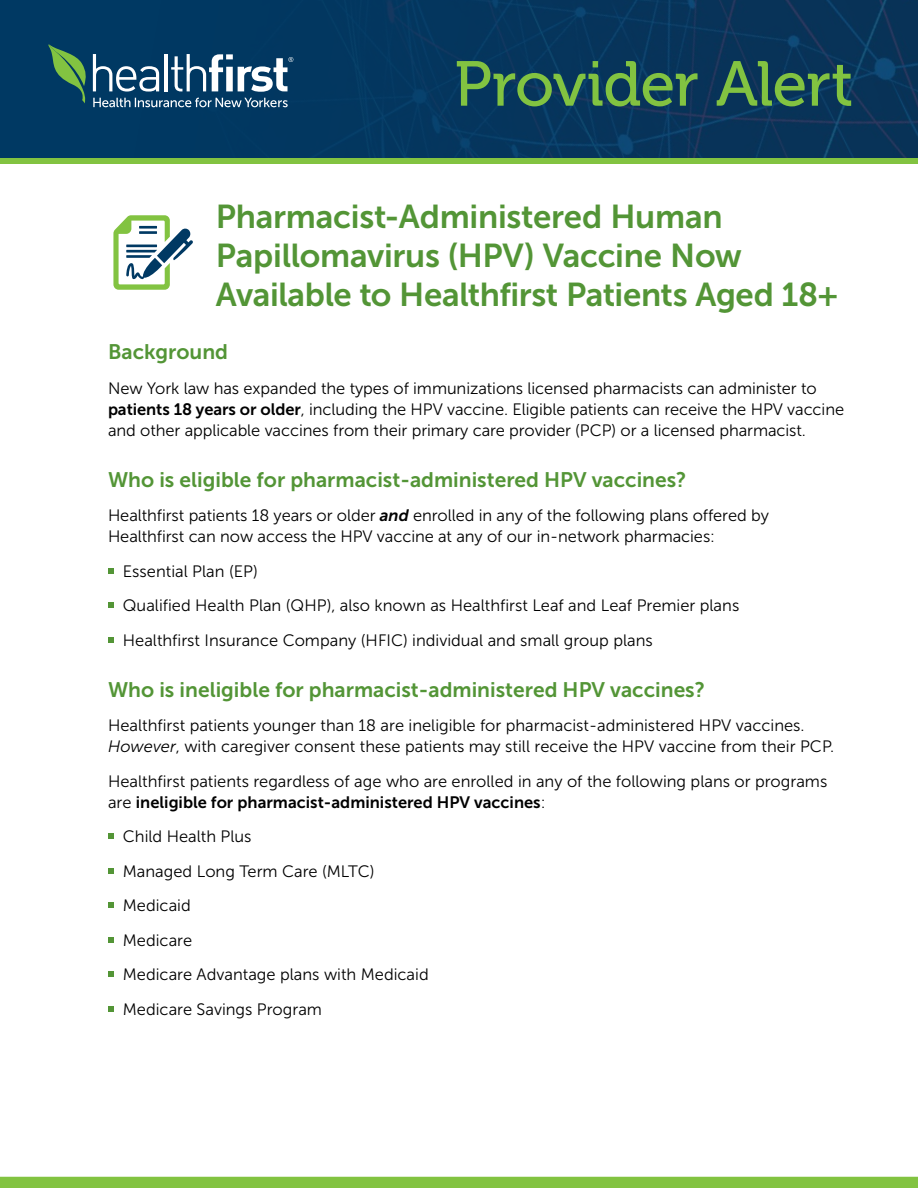
<style>
.page{position:relative;width:918px;height:1188px;background:#fff}
.page>*{position:absolute;margin:0;border:0;box-sizing:border-box;transform-origin:0 0}
.t1{font:63.15px "Museo 500";letter-spacing:-.015em;color:#82c341}
.t2{font:33px/39px "Museo Sans 700";letter-spacing:-.01em;color:#539536}
.t3{font:21px "Museo Sans 700";color:#539536}
.t4{font:16.5px/34.5px "Museo Sans 300";color:#000}
.t5{font:16.5px "Museo Sans 700";color:#000}
.s1{font-family:"Museo Sans 700"}
.s2{font-family:"Museo Sans 700";font-style:italic}
.s3{font-style:italic}
.s4{font-family:"Museo Sans 300"}
</style>
<div class="page">
<div style="left:0;top:1177px;width:918px;height:11px;background:#82c341"></div>
<img style="left:0;top:0;width:918px;height:158px">
<svg style="left:48px;top:44px;width:39px;height:59px"></svg>
<svg style="left:93px;top:54px;width:66px;height:38px"></svg>
<svg style="left:171px;top:54px;width:122px;height:38px"></svg>
<svg style="left:93px;top:98px;width:195px;height:9px"></svg>
<hr style="left:165px;top:54px;width:3px;height:37px;background:#fff">
<div style="left:0;top:158px;width:918px;height:6px;background:#82c341"></div>
<svg style="left:113px;top:215px;width:80px;height:75px"></svg>
<svg style="left:108px;top:568px;width:6px;height:6px"></svg>
<svg style="left:108px;top:602px;width:6px;height:6px"></svg>
<svg style="left:108px;top:637px;width:6px;height:6px"></svg>
<svg style="left:108px;top:833px;width:6px;height:6px"></svg>
<svg style="left:108px;top:868px;width:6px;height:6px"></svg>
<svg style="left:108px;top:902px;width:6px;height:6px"></svg>
<svg style="left:108px;top:937px;width:6px;height:6px"></svg>
<svg style="left:108px;top:971px;width:6px;height:6px"></svg>
<svg style="left:108px;top:1006px;width:6px;height:6px"></svg>
<h1 class="t1" style="left:454px;top:49px;width:401px">Provider Alert</h1>
<h2 class="t2" style="left:216px;top:197px;width:624px">Pharmacist-Administered Human<br>Papillomavirus (HPV) Vaccine Now<br>Available to Healthfirst Patients Aged 18+</h2>
<p class="t3" style="left:108px;top:340px;width:122px">Background</p>
<p class="t4" style="left:108px;top:378px;width:738px;line-height:21px">New York law has expanded the types of immunizations licensed pharmacists can administer to <span class="s1">patients 18 years or older</span>, including the HPV vaccine. Eligible patients can receive the HPV vaccine and other applicable vaccines from their primary care provider (PCP) or a licensed pharmacist.</p>
<p class="t3" style="left:108px;top:468px;width:580px">Who is eligible for pharmacist-administered HPV vaccines?</p>
<p class="t4" style="left:108px;top:505px;width:662px;line-height:21px">Healthfirst patients 18 years or older <span class="s2">and</span> enrolled in any of the following plans offered by<br>Healthfirst can now access the HPV vaccine at any of our in-network pharmacies:</p>
<p class="t4" style="left:123px;top:554px;width:618px">Essential Plan (EP)<br>Qualified Health Plan (QHP), also known as Healthfirst Leaf and Leaf Premier plans<br>Healthfirst Insurance Company (HFIC) individual and small group plans</p>
<p class="t3" style="left:108px;top:678px;width:599px">Who is ineligible for pharmacist-administered HPV vaccines?</p>
<p class="t4" style="left:108px;top:715px;width:728px;line-height:21px">Healthfirst patients younger than 18 are ineligible for pharmacist-administered HPV vaccines.<br><span class="s3">However</span>, with caregiver consent these patients may still receive the HPV vaccine from their PCP.</p>
<p class="t4" style="left:108px;top:764px;width:721px">Healthfirst patients regardless of age who are enrolled in any of the following plans or programs</p>
<p class="t5" style="left:108px;top:793px;width:439px"><span class="s4">are</span> ineligible for pharmacist-administered HPV vaccines<span class="s4">:</span></p>
<p class="t4" style="left:123px;top:819px;width:307px">Child Health Plus<br>Managed Long Term Care (MLTC)<br>Medicaid<br>Medicare<br>Medicare Advantage plans with Medicaid<br>Medicare Savings Program</p>
</div>
